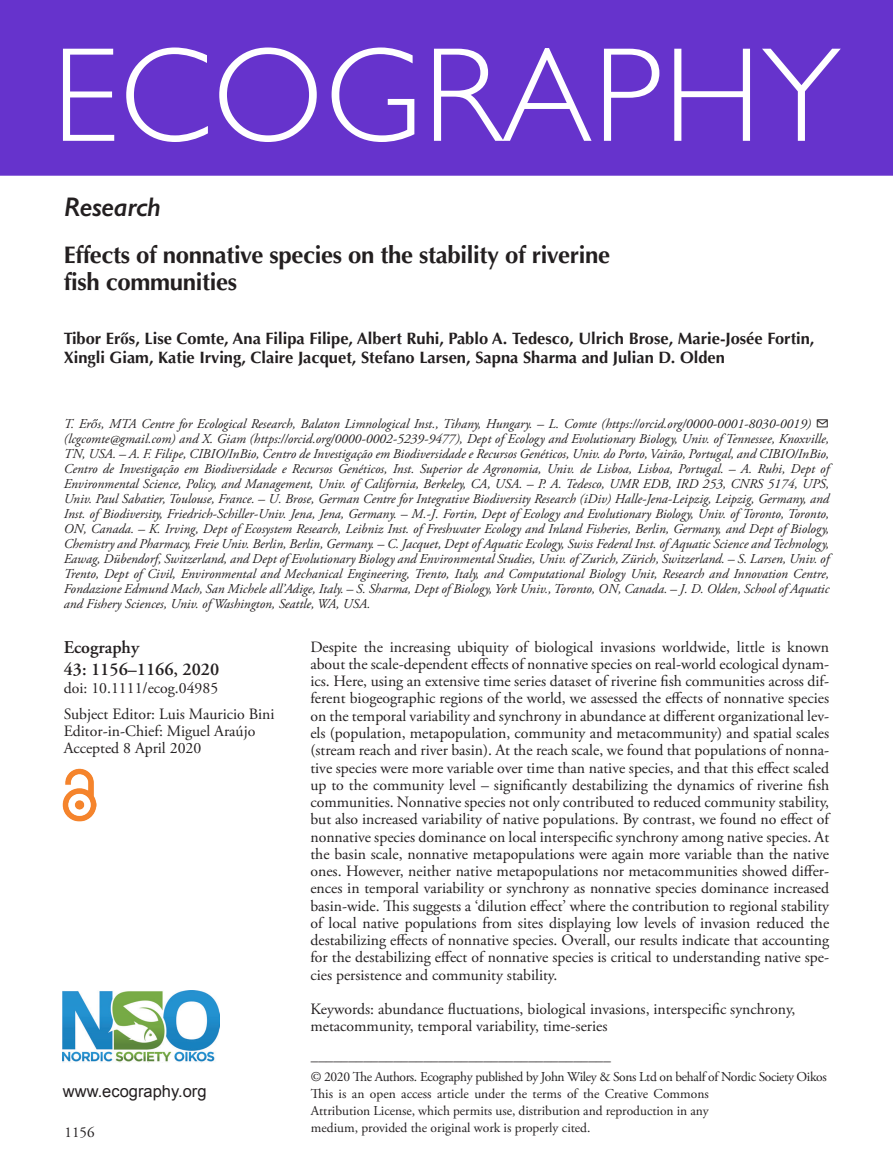
<style>
.page{position:relative;width:893px;height:1174px;background:#fff}
.page>*{position:absolute;margin:0;border:0;box-sizing:border-box;transform-origin:0 0}
.ECOG_Title{font:300 135px "Gill Sans";letter-spacing:.01em;color:#fff}
.AT_TYPE{font:italic 600 27px "Gill Sans";letter-spacing:-.015em;color:#231f20}
.CT{font:700 24px/27px "Optima LT Std";letter-spacing:-.015em;color:#231f20}
.Corres{font:600 18px "Adobe Garamond Pro";color:#231f20}
.AU{font:700 16.5px/19.5px "Optima LT Std";color:#231f20}
.t1{font:16.5px "Arial";color:#231f20}
.ABS_TXT{font:15.75px/17.2px "Adobe Garamond Pro";color:#231f20;text-align:justify}
.Keywords{font:15.75px/17.2px "Adobe Garamond Pro";color:#231f20}
.Doi_No{font:15.75px "Adobe Garamond Pro";color:#231f20}
.t2{font:15px "Adobe Garamond Pro";color:#231f20}
.Address{font:italic 13.5px/15px "Adobe Garamond Pro";color:#231f20;text-align:justify}
.FM_Note{font:13.5px/16.8px "Adobe Garamond Pro";letter-spacing:-.025em;color:#231f20;text-align:justify}
.s1{font-family:"STIX General"}
</style>
<div class="page">
<div style="left:0;top:0;width:893px;height:176px;background:#63c"></div>
<img style="left:63px;top:990px;width:156px;height:72px">
<img style="left:63px;top:769px;width:34px;height:52px">
<p class="ECOG_Title" style="left:52px;top:-10px;width:790px">ECOGRAPHY</p>
<p class="AT_TYPE" style="left:64px;top:191px;width:99px">Research</p>
<p class="CT" style="left:64px;top:242px;width:548px">Effects of nonnative species on the stability of riverine fish communities</p>
<p class="AU" style="left:64px;top:329px;width:752px">Tibor Er<span class="s1">ő</span>s, Lise Comte, Ana Filipa Filipe, Albert Ruhi, Pablo A. Tedesco, Ulrich Brose, Marie-Josée Fortin,<br>Xingli Giam, Katie Irving, Claire Jacquet, Stefano Larsen, Sapna Sharma and Julian D. Olden</p>
<p class="Address" style="left:64px;top:416px;width:767px">T. Er<span class="s1">ő</span>s, MTA Centre for Ecological Research, Balaton Limnological Inst., Tihany, Hungary. – L. Comte (https://orcid.org/0000-0001-8030-0019) ✉ (lcgcomte@gmail.com) and X. Giam (https://orcid.org/0000-0002-5239-9477), Dept of Ecology and Evolutionary Biology, Univ. of Tennessee, Knoxville, TN, USA. – A. F. Filipe, CIBIO/InBio, Centro de Investigação em Biodiversidade e Recursos Genéticos, Univ. do Porto, Vairão, Portugal, and CIBIO/InBio, Centro de Investigação em Biodiversidade e Recursos Genéticos, Inst. Superior de Agronomia, Univ. de Lisboa, Lisboa, Portugal. – A. Ruhi, Dept of Environmental Science, Policy, and Management, Univ. of California, Berkeley, CA, USA. – P. A. Tedesco, UMR EDB, IRD 253, CNRS 5174, UPS, Univ. Paul Sabatier, Toulouse, France. – U. Brose, German Centre for Integrative Biodiversity Research (iDiv) Halle-Jena-Leipzig, Leipzig, Germany, and Inst. of Biodiversity, Friedrich-Schiller-Univ. Jena, Jena, Germany. – M.-J. Fortin, Dept of Ecology and Evolutionary Biology, Univ. of Toronto, Toronto, ON, Canada. – K. Irving, Dept of Ecosystem Research, Leibniz Inst. of Freshwater Ecology and Inland Fisheries, Berlin, Germany, and Dept of Biology, Chemistry and Pharmacy, Freie Univ. Berlin, Berlin, Germany. – C. Jacquet, Dept of Aquatic Ecology, Swiss Federal Inst. of Aquatic Science and Technology, Eawag, Dübendorf, Switzerland, and Dept of Evolutionary Biology and Environmental Studies, Univ. of Zurich, Zürich, Switzerland. – S. Larsen, Univ. of Trento, Dept of Civil, Environmental and Mechanical Engineering, Trento, Italy, and Computational Biology Unit, Research and Innovation Centre, Fondazione Edmund Mach, San Michele all’Adige, Italy. – S. Sharma, Dept of Biology, York Univ., Toronto, ON, Canada. – J. D. Olden, School of Aquatic and Fishery Sciences, Univ. of Washington, Seattle, WA, USA.</p>
<p class="Corres" style="left:64px;top:637px;width:77px">Ecography</p>
<p class="Corres" style="left:64px;top:659px;width:157px">43: 1156–1166, 2020</p>
<p class="Doi_No" style="left:64px;top:678px;width:156px">doi: 10.1111/ecog.04985</p>
<p class="ABS_TXT" style="left:64px;top:705px;width:212px">Subject Editor: Luis Mauricio Bini</p>
<p class="ABS_TXT" style="left:64px;top:722px;width:193px">Editor-in-Chief: Miguel Araújo</p>
<p class="ABS_TXT" style="left:64px;top:740px;width:139px">Accepted 8 April 2020</p>
<p class="t1" style="left:63px;top:1080px;width:145px">www.ecography.org</p>
<p class="t2" style="left:65px;top:1123px;width:31px">1156</p>
<p class="ABS_TXT" style="left:310px;top:638px;width:520px">Despite the increasing ubiquity of biological invasions worldwide, little is known about the scale-dependent effects of nonnative species on real-world ecological dynam&shy;ics. Here, using an extensive time series dataset of riverine fish communities across dif&shy;ferent biogeographic regions of the world, we assessed the effects of nonnative species on the temporal variability and synchrony in abundance at different organizational lev&shy;els (population, metapopulation, community and metacommunity) and spatial scales (stream reach and river basin). At the reach scale, we found that populations of nonna&shy;tive species were more variable over time than native species, and that this effect scaled up to the community level – significantly destabilizing the dynamics of riverine fish communities. Nonnative species not only contributed to reduced community stability, but also increased variability of native populations. By contrast, we found no effect of nonnative species dominance on local interspecific synchrony among native species. At the basin scale, nonnative metapopulations were again more variable than the native ones. However, neither native metapopulations nor metacommunities showed differ&shy;ences in temporal variability or synchrony as nonnative species dominance increased basin-wide. This suggests a ‘dilution effect’ where the contribution to regional stability of local native populations from sites displaying low levels of invasion reduced the destabilizing effects of nonnative species. Overall, our results indicate that accounting for the destabilizing effect of nonnative species is critical to understanding native spe&shy;cies persistence and community stability.</p>
<p class="Keywords" style="left:310px;top:1001px;width:487px">Keywords: abundance fluctuations, biological invasions, interspecific synchrony, metacommunity, temporal variability, time-series</p>
<p class="t2" style="left:311px;top:1051px;width:301px">––––––––––––––––––––––––––––––––––––––––</p>
<p class="FM_Note" style="left:311px;top:1069px;width:517px">© 2020 The Authors. Ecography published by John Wiley &amp; Sons Ltd on behalf of Nordic Society Oikos</p>
<p class="FM_Note" style="left:311px;top:1086px;width:399px">This is an open access article under the terms of the Creative Commons Attribution License, which permits use, distribution and reproduction in any medium, provided the original work is properly cited.</p>
</div>
